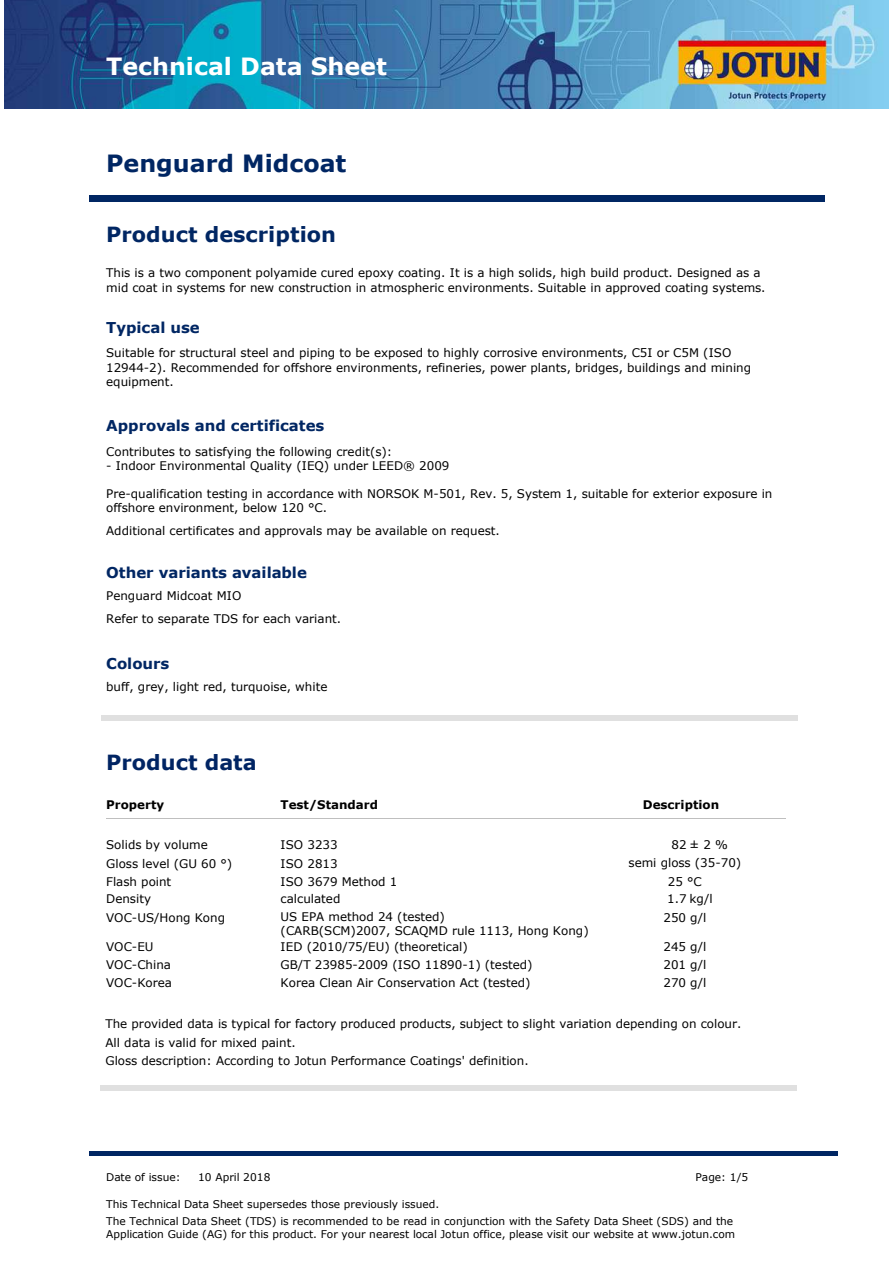
<style>
.page{position:relative;width:893px;height:1263px;background:#fff}
.page>*{position:absolute;margin:0;border:0;box-sizing:border-box;transform-origin:0 0}
.t1{font:700 23.7px "Verdana";color:#fff}
.t2{font:700 23.7px "Verdana";color:#002663}
.t3{font:700 20.85px "Verdana";color:#002663}
.t4{font:700 20.85px "Verdana";color:#002463}
.t5{font:700 15px "Verdana";color:#002663}
.t6{font:11.85px/14.2px "Verdana";color:#000}
.t7{font:700 11.85px "Verdana";color:#000}
.t8{font:10.65px/17.2px "Verdana";color:#000}
</style>
<div class="page">
<img style="left:4px;top:0;width:884px;height:108px">
<div style="left:89px;top:196px;width:735px;height:6px;background:#002663"></div>
<hr style="left:89px;top:195px;width:735px;height:1px;background:#002663">
<hr style="left:89px;top:202px;width:735px;height:1px;background:#002663">
<div style="left:101px;top:715px;width:696px;height:6px;background:#e0e0e0"></div>
<hr style="left:107px;top:818px;width:678px;height:1px;background:#bfbfbf">
<div style="left:100px;top:1085px;width:696px;height:5px;background:#e0e0e0"></div>
<div style="left:89px;top:1151px;width:748px;height:5px;background:#002663"></div>
<hr style="left:89px;top:1156px;width:748px;height:1px;background:#002663">
<h1 class="t1" style="left:106px;top:52px;width:282px">Technical Data Sheet</h1>
<h1 class="t2" style="left:106px;top:148px;width:241px">Penguard Midcoat</h1>
<h2 class="t3" style="left:106px;top:221px;width:231px">Product description</h2>
<p class="t6" style="left:106px;top:266px;width:661px">This is a two component polyamide cured epoxy coating. It is a high solids, high build product. Designed as a mid coat in systems for new construction in atmospheric environments. Suitable in approved coating systems.</p>
<p class="t5" style="left:106px;top:318px;width:95px">Typical use</p>
<p class="t6" style="left:106px;top:346px;width:646px">Suitable for structural steel and piping to be exposed to highly corrosive environments, C5I or C5M (ISO<br>12944-2). Recommended for offshore environments, refineries, power plants, bridges, buildings and mining equipment.</p>
<p class="t5" style="left:106px;top:416px;width:220px">Approvals and certificates</p>
<p class="t6" style="left:106px;top:444px;width:287px">Contributes to satisfying the following credit(s):</p>
<p class="t6" style="left:106px;top:458px;width:345px">- Indoor Environmental Quality (IEQ) under LEED® 2009</p>
<p class="t6" style="left:106px;top:486px;width:667px">Pre-qualification testing in accordance with NORSOK M-501, Rev. 5, System 1, suitable for exterior exposure in offshore environment, below 120 °C.</p>
<p class="t6" style="left:106px;top:523px;width:395px">Additional certificates and approvals may be available on request.</p>
<p class="t5" style="left:106px;top:563px;width:202px">Other variants available</p>
<p class="t6" style="left:106px;top:588px;width:137px">Penguard Midcoat MIO</p>
<p class="t6" style="left:106px;top:612px;width:236px">Refer to separate TDS for each variant.</p>
<p class="t5" style="left:106px;top:654px;width:65px">Colours</p>
<p class="t6" style="left:106px;top:680px;width:223px">buff, grey, light red, turquoise, white</p>
<h2 class="t4" style="left:106px;top:750px;width:152px">Product data</h2>
<p class="t7" style="left:106px;top:798px;width:59px">Property</p>
<p class="t7" style="left:280px;top:798px;width:99px">Test/Standard</p>
<p class="t7" style="left:642px;top:798px;width:78px">Description</p>
<p class="t6" style="left:106px;top:838px;width:103px">Solids by volume</p>
<p class="t6" style="left:671px;top:838px;width:58px">82± 2 %</p>
<p class="t6" style="left:106px;top:856px;width:128px">Gloss level (GU 60 °)</p>
<p class="t6" style="left:280px;top:856px;width:58px">ISO 2813</p>
<p class="t6" style="left:280px;top:838px;width:58px">ISO 3233</p>
<p class="t6" style="left:628px;top:855px;width:114px">semi gloss (35-70)</p>
<p class="t6" style="left:106px;top:874px;width:67px">Flash point</p>
<p class="t6" style="left:280px;top:874px;width:118px">ISO 3679 Method 1</p>
<p class="t6" style="left:667px;top:874px;width:35px">25 °C</p>
<p class="t6" style="left:106px;top:892px;width:46px">Density</p>
<p class="t6" style="left:667px;top:892px;width:47px">1.7 kg/l</p>
<p class="t6" style="left:280px;top:892px;width:61px">calculated</p>
<p class="t6" style="left:106px;top:910px;width:120px">VOC-US/Hong Kong</p>
<p class="t6" style="left:280px;top:909px;width:309px">US EPA method 24 (tested)<br>(CARB(SCM)2007, SCAQMD rule 1113, Hong Kong)</p>
<p class="t6" style="left:106px;top:940px;width:49px">VOC-EU</p>
<p class="t6" style="left:280px;top:940px;width:189px">IED (2010/75/EU) (theoretical)</p>
<p class="t6" style="left:663px;top:910px;width:44px">250 g/l</p>
<p class="t6" style="left:663px;top:940px;width:44px">245 g/l</p>
<p class="t6" style="left:106px;top:957px;width:66px">VOC-China</p>
<p class="t6" style="left:280px;top:957px;width:253px">GB/T 23985-2009 (ISO 11890-1) (tested)</p>
<p class="t6" style="left:663px;top:957px;width:44px">201 g/l</p>
<p class="t6" style="left:106px;top:975px;width:67px">VOC-Korea</p>
<p class="t6" style="left:280px;top:975px;width:251px">Korea Clean Air Conservation Act (tested)</p>
<p class="t6" style="left:663px;top:975px;width:44px">270 g/l</p>
<p class="t6" style="left:105px;top:1017px;width:637px">The provided data is typical for factory produced products, subject to slight variation depending on colour.</p>
<p class="t6" style="left:105px;top:1035px;width:192px">All data is valid for mixed paint.</p>
<p class="t6" style="left:105px;top:1053px;width:424px">Gloss description: According to Jotun Performance Coatings' definition.</p>
<p class="t8" style="left:106px;top:1168px;width:76px">Date of issue:</p>
<p class="t8" style="left:198px;top:1168px;width:74px">10 April 2018</p>
<p class="t8" style="left:695px;top:1168px;width:54px">Page: 1/5</p>
<p class="t8" style="left:106px;top:1195px;width:628px">This Technical Data Sheet supersedes those previously issued.<br>The Technical Data Sheet (TDS) is recommended to be read in conjunction with the Safety Data Sheet (SDS) and the</p>
<p class="t8" style="left:106px;top:1225px;width:630px">Application Guide (AG) for this product. For your nearest local Jotun office, please visit our website at www.jotun.com</p>
</div>
